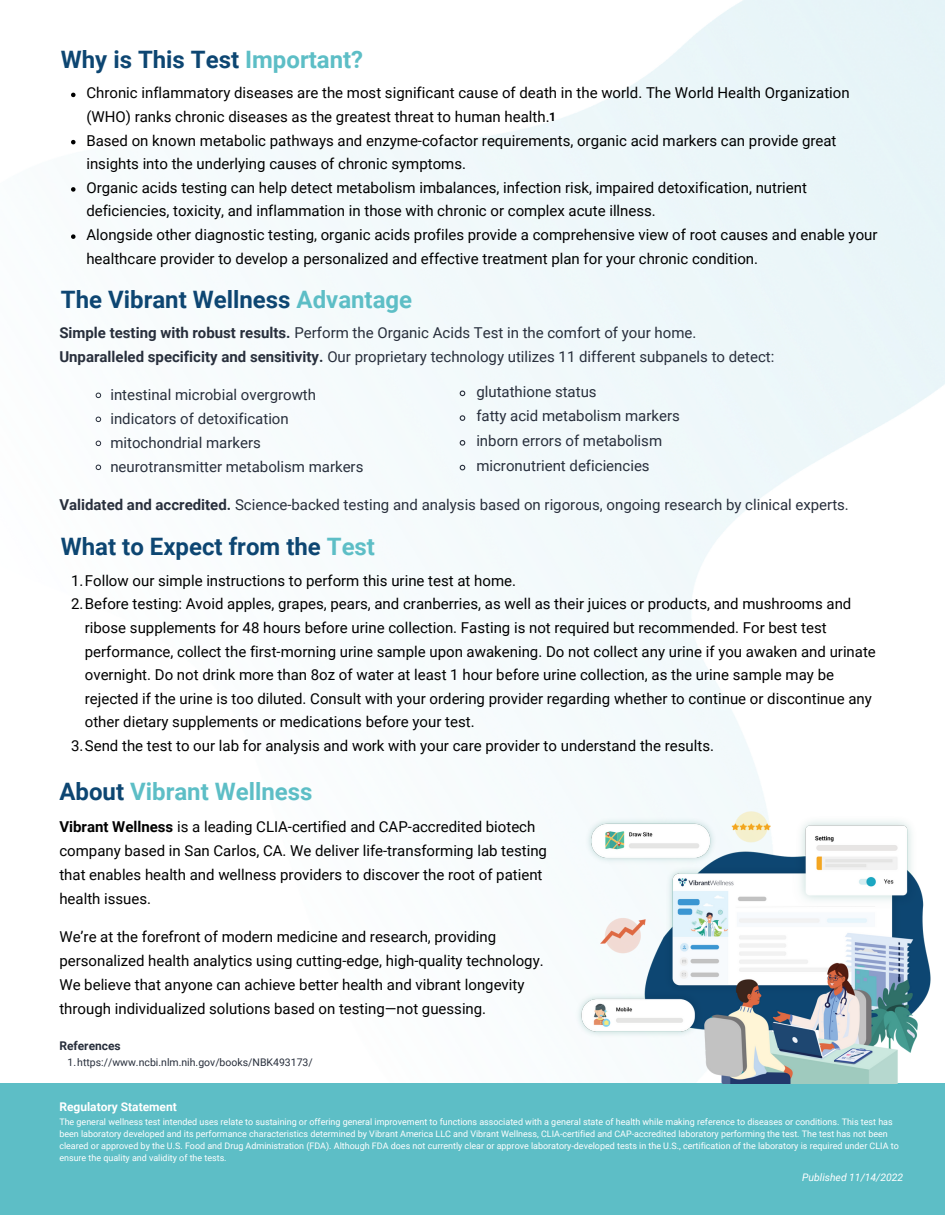
<style>
.page{position:relative;width:945px;height:1215px;background:#fff}
.page>*{position:absolute;margin:0;border:0;box-sizing:border-box;transform-origin:0 0}
.t1{font:700 24px "Roboto";color:#0d4672}
.t2{font:700 24px "Roboto";color:#5dbec6}
.t3{font:15px/23.7px "Roboto";color:#000}
.t4{font:15px/24px "Roboto";color:#282f3c}
.t5{font:700 12px "Roboto";color:#fff}
.t6{font:700 12px "Roboto";color:#282f3c}
.t7{font:700 12px "Roboto";color:#000}
.t8{font:10.5px "Roboto";color:#282f3c}
.t9{font:italic 10.35px "Roboto";color:#fff}
.t10{font:9px/12px "Roboto";color:#fff}
.s1{color:#5dbec6}
.s2{font-weight:700}
.s3{color:#0d4672}
</style>
<div class="page">
<div style="left:0;top:1083px;width:945px;height:132px;background:#5dbec6"></div>
<img style="left:573px;top:804px;width:358px;height:279px">
<svg style="left:71px;top:93px;width:5px;height:4px"></svg>
<svg style="left:71px;top:140px;width:5px;height:4px"></svg>
<svg style="left:71px;top:187px;width:5px;height:5px"></svg>
<svg style="left:71px;top:234px;width:5px;height:5px"></svg>
<svg style="left:95px;top:392px;width:7px;height:7px"></svg>
<svg style="left:95px;top:416px;width:7px;height:7px"></svg>
<svg style="left:95px;top:440px;width:7px;height:7px"></svg>
<svg style="left:95px;top:464px;width:7px;height:7px"></svg>
<svg style="left:459px;top:390px;width:7px;height:7px"></svg>
<svg style="left:459px;top:414px;width:7px;height:8px"></svg>
<svg style="left:459px;top:439px;width:7px;height:8px"></svg>
<svg style="left:459px;top:464px;width:7px;height:7px"></svg>
<p class="t1" style="left:61px;top:46px;width:304px">Why is This Test <span class="s1">Important?</span></p>
<p class="t3" style="left:86px;top:81px;width:765px">Chronic inflammatory diseases are the most significant cause of death in the world. The World Health Organization (WHO) ranks chronic diseases as the greatest threat to human health.</p>
<p class="t3" style="left:86px;top:129px;width:752px">Based on known metabolic pathways and enzyme-cofactor requirements, organic acid markers can provide great insights into the underlying causes of chronic symptoms.</p>
<p class="t3" style="left:86px;top:176px;width:722px">Organic acids testing can help detect metabolism imbalances, infection risk, impaired detoxification, nutrient deficiencies, toxicity, and inflammation in those with chronic or complex acute illness.</p>
<h2 class="t3" style="left:86px;top:223px;width:793px">Alongside other diagnostic testing, organic acids profiles provide a comprehensive view of root causes and enable your healthcare provider to develop a personalized and effective treatment plan for your chronic condition.</h2>
<h1 class="t1" style="left:61px;top:285px;width:353px">The Vibrant Wellness <span class="s1">Advantage</span></h1>
<h2 class="t4" style="left:59px;top:320px;width:717px"><span class="s2">Simple testing with robust results.</span> Perform the Organic Acids Test in the comfort of your home.<br><span class="s2">Unparalleled specificity and sensitivity.</span> Our proprietary technology utilizes 11 different subpanels to detect:</h2>
<p class="t4" style="left:110px;top:383px;width:207px">intestinal microbial overgrowth</p>
<p class="t4" style="left:110px;top:407px;width:180px">indicators of detoxification</p>
<p class="t4" style="left:110px;top:431px;width:152px">mitochondrial markers</p>
<p class="t4" style="left:110px;top:455px;width:255px">neurotransmitter metabolism markers</p>
<p class="t4" style="left:59px;top:493px;width:791px"><span class="s2">Validated and accredited.</span> Science-backed testing and analysis based on rigorous, ongoing research by clinical experts.</p>
<p class="t7" style="left:549px;top:109px;width:8px">1</p>
<p class="t4" style="left:476px;top:380px;width:122px">glutathione status</p>
<p class="t4" style="left:476px;top:404px;width:205px">fatty acid metabolism markers</p>
<p class="t4" style="left:476px;top:429px;width:187px">inborn errors of metabolism</p>
<p class="t4" style="left:476px;top:454px;width:175px">micronutrient deficiencies</p>
<p class="t1" style="left:61px;top:533px;width:316px">What to Expect from the <span class="s1">Test</span></p>
<h1 class="t3" style="left:71px;top:569px;width:447px">1.Follow our simple instructions to perform this urine test at home.</h1>
<p class="t3" style="left:85px;top:592px;width:793px;text-indent:-14px">2.Before testing: Avoid apples, grapes, pears, and cranberries, as well as their juices or products, and mushrooms and ribose supplements for 48 hours before urine collection. Fasting is not required but recommended. For best test performance, collect the first-morning urine sample upon awakening. Do not collect any urine if you awaken and urinate overnight. Do not drink more than 8oz of water at least 1 hour before urine collection, as the urine sample may be rejected if the urine is too diluted. Consult with your ordering provider regarding whether to continue or discontinue any other dietary supplements or medications before your test.</p>
<h2 class="t3" style="left:71px;top:734px;width:645px">3.Send the test to our lab for analysis and work with your care provider to understand the results.</h2>
<h1 class="t2" style="left:59px;top:777px;width:255px"><span class="s3">About</span> Vibrant Wellness</h1>
<p class="t3" style="left:59px;top:815px;width:489px"><span class="s2">Vibrant Wellness</span> is a leading CLIA-certified and CAP-accredited biotech company based in San Carlos, CA. We deliver life-transforming lab testing that enables health and wellness providers to discover the root of patient health issues.</p>
<p class="t3" style="left:59px;top:925px;width:486px">We’re at the forefront of modern medicine and research, providing personalized health analytics using cutting-edge, high-quality technology.<br>We believe that anyone can achieve better health and vibrant longevity through individualized solutions based on testing—not guessing.</p>
<p class="t6" style="left:59px;top:1039px;width:63px">References</p>
<p class="t8" style="left:68px;top:1056px;width:247px">1.https://www.ncbi.nlm.nih.gov/books/NBK493173/</p>
<p class="t5" style="left:59px;top:1100px;width:119px">Regulatory Statement</p>
<h3 class="t10" style="left:59px;top:1116px;width:841px">The general wellness test intended uses relate to sustaining or offering general improvement to functions associated with a general state of health while making reference to diseases or conditions. This test has been laboratory developed and its performance characteristics determined by Vibrant America LLC and Vibrant Wellness, CLIA-certified and CAP-accredited laboratory performing the test. The test has not been cleared or approved by the U.S. Food and Drug Administration (FDA). Although FDA does not currently clear or approve laboratory-developed tests in the U.S., certification of the laboratory is required under CLIA to ensure the quality and validity of the tests.</h3>
<p class="t9" style="left:802px;top:1172px;width:103px">Published 11/14/2022</p>
</div>
